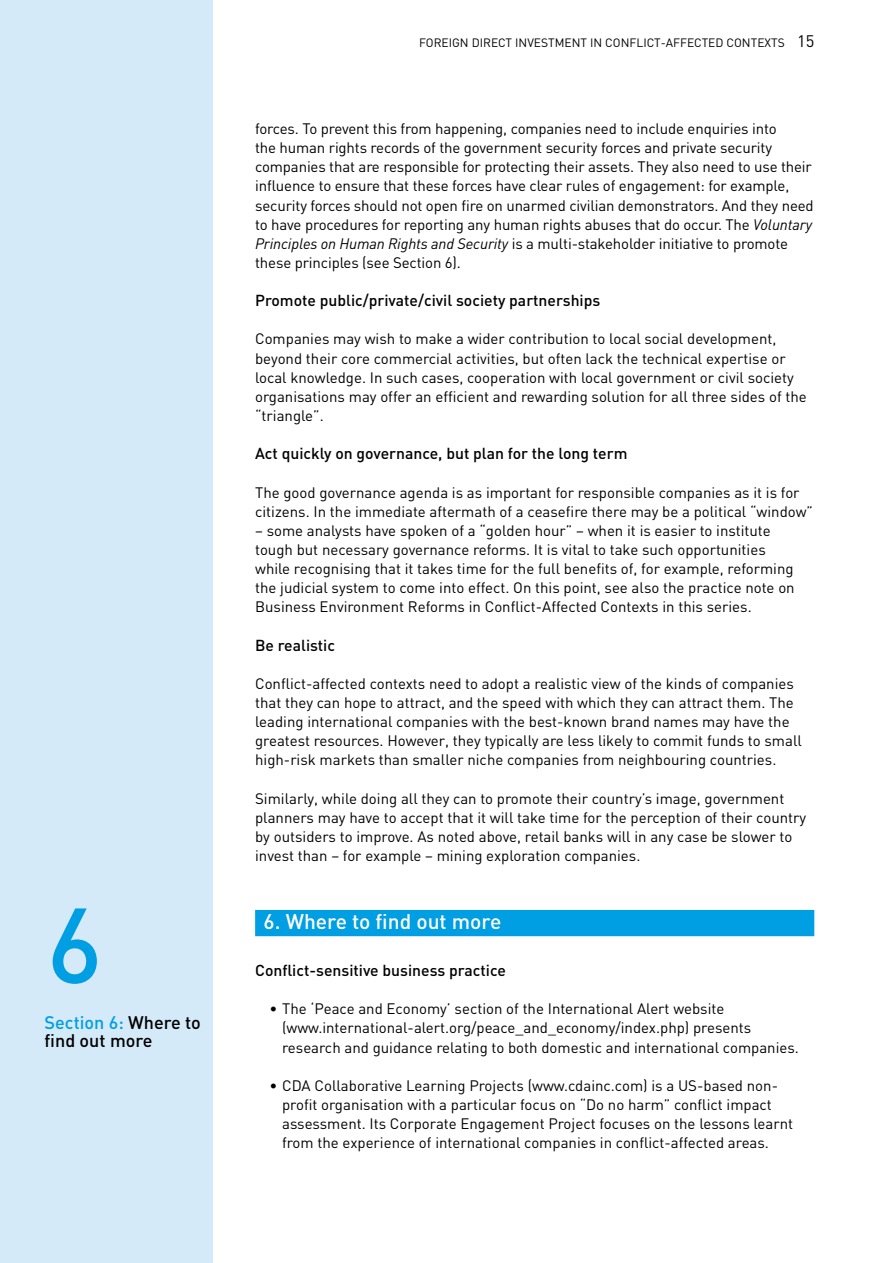
<style>
.page{position:relative;width:893px;height:1263px;background:#fff}
.page>*{position:absolute;margin:0;border:0;box-sizing:border-box;transform-origin:0 0}
.t1{font:500 105px "DIN";color:#009ee2}
.t2{font:500 21px "DIN";color:#fff}
.t3{font:500 18px/18px "DIN";color:#000}
.t4{font:500 15.75px "DIN";color:#000}
.t5{font:15px/19.2px "DIN";color:#000}
.t6{font:12px "DIN";color:#000}
.s1{color:#009ee2}
.s2{font-size:16.5px}
.s3{font-style:italic}
</style>
<div class="page">
<div style="left:0;top:0;width:213px;height:1263px;background:#d4eaf9"></div>
<div style="left:255px;top:910px;width:559px;height:26px;background:#009ee2"></div>
<h1 class="t1" style="left:47px;top:878px;width:57px">6</h1>
<p class="t3" style="left:45px;top:1013px;width:158px"><span class="s1">Section 6:</span> Where to find out more</p>
<p class="t6" style="left:419px;top:36px;width:15px">Foreign</p>
<p class="t6" style="left:472px;top:36px;width:16px">Direct</p>
<p class="t6" style="left:515px;top:36px;width:28px">Investment</p>
<p class="t6" style="left:590px;top:36px;width:23px">in conflict</p>
<p class="t6" style="left:661px;top:36px;width:14px">-affected</p>
<p class="t6" style="left:726px;top:36px;width:9px">conte</p>
<p class="t6" style="left:764px;top:36px;width:51px">xts <span class="s2">15</span></p>
<p class="t5" style="left:255px;top:119px;width:560px">forces. To prevent this from happening, companies need to include enquiries into<br>the human rights records of the government security forces and private security companies that are responsible for protecting their assets. They also need to use their influence to ensure that these forces have clear rules of engagement: for example, security forces should not open fire on unarmed civilian demonstrators. And they need to have procedures for reporting any human rights abuses that do occur. The <span class="s3">Voluntary Principles on Human Rights and Security</span> is a multi-stakeholder initiative to promote these principles (see Section 6).</p>
<p class="t4" style="left:255px;top:290px;width:347px">Promote public/private/civil society partnerships</p>
<p class="t5" style="left:255px;top:329px;width:553px">Companies may wish to make a wider contribution to local social development, beyond their core commercial activities, but often lack the technical expertise or local knowledge. In such cases, cooperation with local government or civil society organisations may offer an efficient and rewarding solution for all three sides of the “triangle”.</p>
<p class="t4" style="left:255px;top:443px;width:374px">Act quickly on governance, but plan for the long term</p>
<p class="t5" style="left:255px;top:482px;width:559px">The good governance agenda is as important for responsible companies as it is for citizens. In the immediate aftermath of a ceasefire there may be a political “window”</p>
<p class="t5" style="left:255px;top:520px;width:541px">– some analysts have spoken of a “golden hour” – when it is easier to institute tough but necessary governance reforms. It is vital to take such opportunities while recognising that it takes time for the full benefits of, for example, reforming the judicial system to come into effect. On this point, see also the practice note on Business Environment Reforms in Conflict-Affected Contexts in this series.</p>
<p class="t4" style="left:255px;top:635px;width:81px">Be realistic</p>
<p class="t5" style="left:255px;top:674px;width:548px">Conflict-affected contexts need to adopt a realistic view of the kinds of companies that they can hope to attract, and the speed with which they can attract them. The leading international companies with the best-known brand names may have the greatest resources. However, they typically are less likely to commit funds to small high-risk markets than smaller niche companies from neighbouring countries.</p>
<p class="t5" style="left:255px;top:788px;width:553px">Similarly, while doing all they can to promote their country’s image, government planners may have to accept that it will take time for the perception of their country by outsiders to improve. As noted above, retail banks will in any case be slower to invest than – for example – mining exploration companies.</p>
<h2 class="t2" style="left:264px;top:908px;width:239px">6. Where to find out more</h2>
<p class="t4" style="left:255px;top:960px;width:252px">Conflict-sensitive business practice</p>
<p class="t5" style="left:282px;top:999px;width:518px;text-indent:-13px">• The ‘Peace and Economy’ section of the International Alert website (www.international-alert.org/peace_and_economy/index.php) presents research and guidance relating to both domestic and international companies.</p>
<p class="t5" style="left:282px;top:1075px;width:513px;text-indent:-13px">• CDA Collaborative Learning Projects (www.cdainc.com) is a US-based non&shy;profit organisation with a particular focus on “Do no harm” conflict impact assessment. Its Corporate Engagement Project focuses on the lessons learnt from the experience of international companies in conflict-affected areas.</p>
</div>
